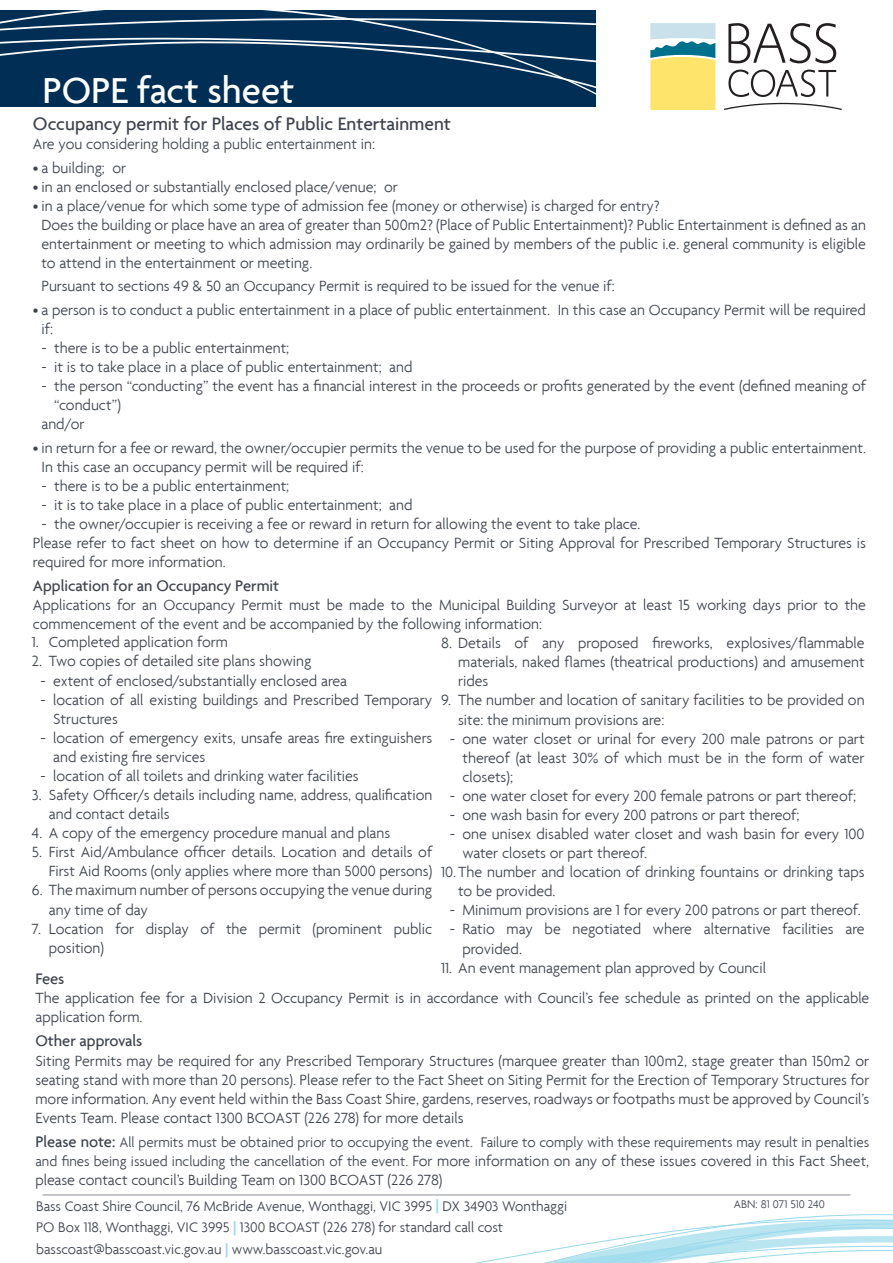
<style>
.page{position:relative;width:893px;height:1263px;background:#fff}
.page>*{position:absolute;margin:0;border:0;box-sizing:border-box;transform-origin:0 0}
.t1{font:500 39px "Agenda";color:#fff}
.Subheading{font:500 19.5px "Agenda";color:#3e444f}
.Subheading-2{font:500 16.5px "Agenda";color:#3e444f}
.Normal_text_para{font:300 15.9px/19px "Agenda";color:#3e444f}
.sub_bullets{font:300 15.9px/19px "Agenda";color:#3e444f}
.Numbering{font:300 15.9px/19px "Agenda";color:#3e444f}
.Bullet_points{font:300 15.9px/19px "Agenda";color:#3e444f}
.Subheading-3{font:300 15.9px/19px "Agenda";color:#3e444f}
.Subheading-4{font:300 15px/21.8px "Agenda";color:#3e444f}
.t2{font:300 12px "Agenda";letter-spacing:.005em;color:#3e444f}
.s1{font-weight:500;font-size:16.5px}
.s2{font-size:15px}
.s3{font-weight:700;color:#9bdaec}
</style>
<div class="page">
<svg style="left:0;top:11px;width:595px;height:96px;background:#103b5f"></svg>
<hr style="left:43px;top:1194px;width:807px;height:1px;background:#8b8f98">
<svg style="left:475px;top:1214px;width:418px;height:49px"></svg>
<svg style="left:728px;top:23px;width:108px;height:40px"></svg>
<svg style="left:728px;top:70px;width:108px;height:27px"></svg>
<svg style="left:724px;top:103px;width:118px;height:7px"></svg>
<svg style="left:650px;top:23px;width:65px;height:87px;background:#d4d795"></svg>
<p class="t1" style="left:43px;top:67px;width:253px">POPE fact sheet</p>
<p class="Subheading" style="left:33px;top:112px;width:419px">Occupancy permit for Places of Public Entertainment</p>
<p class="Normal_text_para" style="left:33px;top:134px;width:343px">Are you considering holding a public entertainment in:</p>
<p class="Bullet_points" style="left:33px;top:158px;width:95px">• a building; or</p>
<p class="Bullet_points" style="left:33px;top:177px;width:366px">• in an enclosed or substantially enclosed place/venue; or</p>
<p class="Bullet_points" style="left:33px;top:196px;width:628px">• in a place/venue for which some type of admission fee (money or otherwise) is charged for entry?</p>
<p class="Normal_text_para" style="left:41px;top:215px;width:826px;text-align:justify">Does the building or place have an area of greater than 500m2? (Place of Public Entertainment)? Public Entertainment is defined as an entertainment or meeting to which admission may ordinarily be gained by members of the public i.e. general community is eligible to attend in the entertainment or meeting.</p>
<p class="Normal_text_para" style="left:41px;top:276px;width:575px">Pursuant to sections 49 &amp; 50 an Occupancy Permit is required to be issued for the venue if:</p>
<p class="Bullet_points" style="left:41px;top:300px;width:826px;text-indent:-9px">• a person is to conduct a public entertainment in a place of public entertainment. In this case an Occupancy Permit will be required if:</p>
<p class="sub_bullets" style="left:41px;top:338px;width:249px">- there is to be a public entertainment;</p>
<p class="sub_bullets" style="left:41px;top:357px;width:373px">- it is to take place in a place of public entertainment; and</p>
<p class="sub_bullets" style="left:54px;top:376px;width:813px;text-indent:-13px">- the person “conducting” the event has a financial interest in the proceeds or profits generated by the event (defined meaning of “conduct”)</p>
<p class="Normal_text_para" style="left:41px;top:414px;width:45px">and/or</p>
<p class="Bullet_points" style="left:41px;top:438px;width:826px;text-indent:-9px">• in return for a fee or reward, the owner/occupier permits the venue to be used for the purpose of providing a public entertainment.<br>In this case an occupancy permit will be required if:</p>
<p class="sub_bullets" style="left:41px;top:476px;width:249px">- there is to be a public entertainment;</p>
<p class="sub_bullets" style="left:41px;top:495px;width:373px">- it is to take place in a place of public entertainment; and</p>
<p class="sub_bullets" style="left:41px;top:514px;width:600px">- the owner/occupier is receiving a fee or reward in return for allowing the event to take place.</p>
<p class="Normal_text_para" style="left:33px;top:533px;width:834px">Please refer to fact sheet on how to determine if an Occupancy Permit or Siting Approval for Prescribed Temporary Structures is required for more information.</p>
<p class="Subheading-2" style="left:33px;top:576px;width:248px">Application for an Occupancy Permit</p>
<p class="Normal_text_para" style="left:33px;top:595px;width:834px">Applications for an Occupancy Permit must be made to the Municipal Building Surveyor at least 15 working days prior to the commencement of the event and be accompanied by the following information:</p>
<p class="Numbering" style="left:32px;top:632px;width:198px">1. Completed application form</p>
<p class="Numbering" style="left:32px;top:651px;width:281px">2. Two copies of detailed site plans showing</p>
<p class="sub_bullets" style="left:40px;top:671px;width:308px">- extent of enclosed/substantially enclosed area</p>
<p class="sub_bullets" style="left:53px;top:690px;width:381px;text-indent:-13px">- location of all existing buildings and Prescribed Temporary<br>Structures</p>
<p class="sub_bullets" style="left:53px;top:728px;width:381px;text-indent:-13px">- location of emergency exits, unsafe areas fire extinguishers and existing fire services</p>
<p class="sub_bullets" style="left:40px;top:766px;width:320px">- location of all toilets and drinking water facilities</p>
<p class="Numbering" style="left:49px;top:785px;width:385px;text-indent:-17px">3. Safety Officer/s details including name, address, qualification and contact details</p>
<p class="Numbering" style="left:32px;top:823px;width:360px">4. A copy of the emergency procedure manual and plans</p>
<p class="Numbering" style="left:32px;top:842px;width:402px;text-align:right">5. First Aid/Ambulance officer details. Location and details of<br>First Aid Rooms (only applies where more than 5000 persons)</p>
<p class="Numbering" style="left:49px;top:880px;width:385px;text-indent:-17px">6. The maximum number of persons occupying the venue during any time of day</p>
<p class="Numbering" style="left:49px;top:919px;width:385px;text-indent:-17px">7. Location for display of the permit (prominent public position)</p>
<p class="Numbering" style="left:458px;top:633px;width:408px;text-align:justify;text-indent:-17px">8. Details of any proposed fireworks, explosives/flammable materials, naked flames (theatrical productions) and amusement rides</p>
<p class="Numbering" style="left:458px;top:690px;width:408px;text-indent:-17px">9. The number and location of sanitary facilities to be provided on site: the minimum provisions are:</p>
<p class="sub_bullets" style="left:462px;top:729px;width:404px;text-align:justify;text-indent:-13px">- one water closet or urinal for every 200 male patrons or part thereof (at least 30% of which must be in the form of water closets);</p>
<p class="sub_bullets" style="left:450px;top:786px;width:408px">- one water closet for every 200 female patrons or part thereof;</p>
<p class="sub_bullets" style="left:450px;top:805px;width:351px">- one wash basin for every 200 patrons or part thereof;</p>
<p class="sub_bullets" style="left:462px;top:824px;width:404px;text-indent:-13px">- one unisex disabled water closet and wash basin for every 100 water closets or part thereof.</p>
<p class="Numbering" style="left:458px;top:862px;width:408px;text-indent:-17px">10.The number and location of drinking fountains or drinking taps to be provided.</p>
<p class="sub_bullets" style="left:450px;top:900px;width:412px">- Minimum provisions are 1 for every 200 patrons or part thereof.</p>
<p class="sub_bullets" style="left:462px;top:919px;width:404px;text-indent:-13px">- Ratio may be negotiated where alternative facilities are provided.</p>
<p class="Normal_text_para" style="left:441px;top:958px;width:326px">11. An event management plan approved by Council</p>
<p class="Subheading-2" style="left:35px;top:969px;width:30px">Fees</p>
<p class="Normal_text_para" style="left:35px;top:988px;width:835px">The application fee for a Division 2 Occupancy Permit is in accordance with Council’s fee schedule as printed on the applicable application form.</p>
<p class="Subheading-2" style="left:35px;top:1031px;width:109px">Other approvals</p>
<p class="Normal_text_para" style="left:35px;top:1050px;width:835px;text-align:justify">Siting Permits may be required for any Prescribed Temporary Structures (marquee greater than 100m2, stage greater than 150m2 or seating stand with more than 20 persons). Please refer to the Fact Sheet on Siting Permit for the Erection of Temporary Structures for more information. Any event held within the Bass Coast Shire, gardens, reserves, roadways or footpaths must be approved by Council’s Events Team. Please contact 1300 BCOAST (226 278) for more details</p>
<p class="Subheading-4" style="left:35px;top:1131px;width:835px"><span class="s1">Please note:</span> All permits must be obtained prior to occupying the event. Failure to comply with these requirements may result in penalties</p>
<p class="Subheading-3" style="left:35px;top:1151px;width:835px"><span class="s2">and fines being issued including the cancellation of the event.</span> For more information on any of these issues covered in this Fact Sheet, please contact council’s Building Team on 1300 BCOAST (226 278)</p>
<p class="Subheading-4" style="left:36px;top:1195px;width:532px">Bass Coast Shire Council, 76 McBride Avenue, Wonthaggi, VIC 3995 <span class="s3">|</span> DX 34903 Wonthaggi<br>PO Box 118, Wonthaggi, VIC 3995 <span class="s3">|</span> 1300 BCOAST (226 278) for standard call cost basscoast@basscoast.vic.gov.au <span class="s3">|</span> www.basscoast.vic.gov.au</p>
<p class="t2" style="left:734px;top:1197px;width:93px">ABN: 81 071 510 240</p>
</div>
